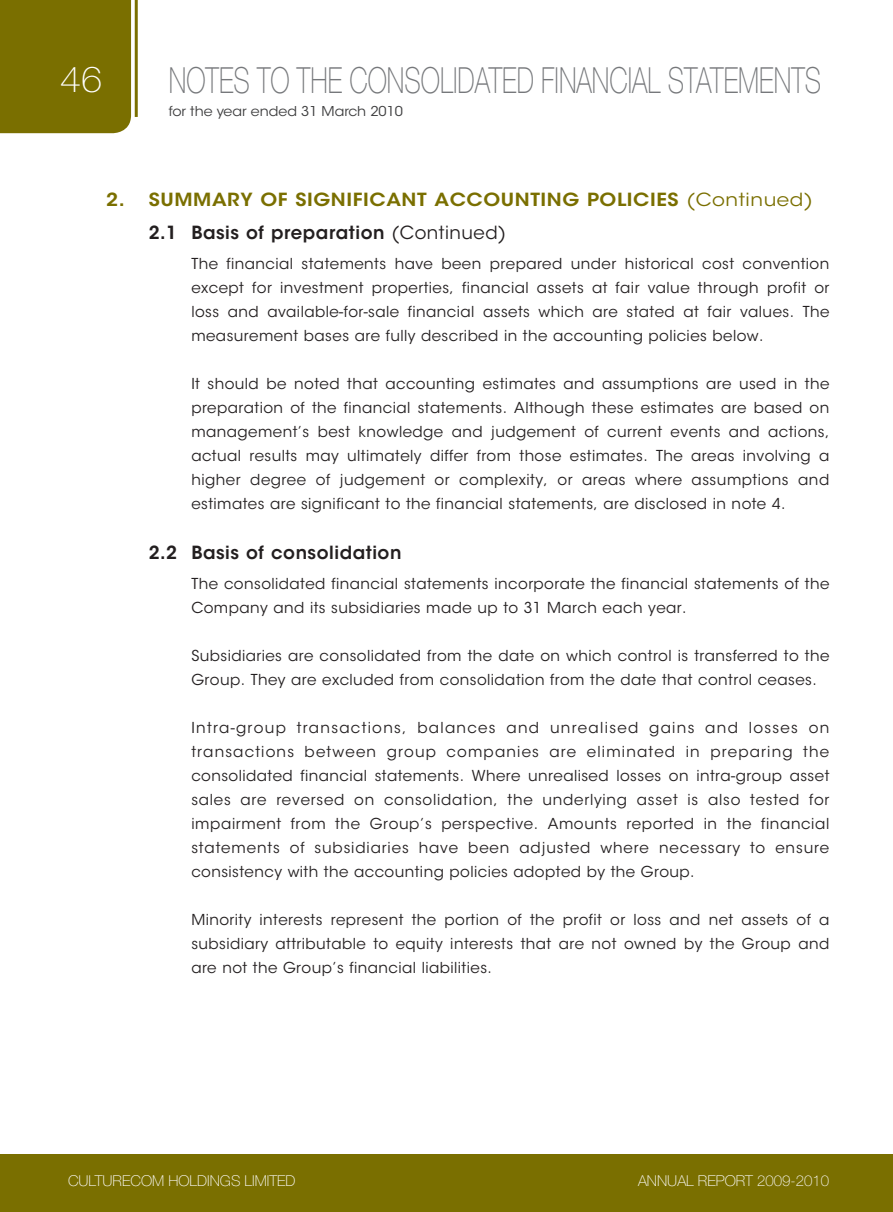
<style>
.page{position:relative;width:893px;height:1212px;background:#fff}
.page>*{position:absolute;margin:0;border:0;box-sizing:border-box;transform-origin:0 0}
.t1{font:100 36px "Helvetica Neue LT Std";color:#76787b;scale:.72 1}
.t2{font:100 36px "Helvetica Neue LT Std";color:#fff;scale:1.05 1}
.t3{font:600 18px/32.5px "ITC Avant Garde Std";letter-spacing:.03em;color:#7a6f00;scale:1.1 1}
.t4{font:600 18px "ITC Avant Garde Std";letter-spacing:.03em;color:#231f20}
.t5{font:15px/24px "ITC Avant Garde Std";letter-spacing:.03em;color:#231f20;text-align:justify}
.t6{font:100 15px "Helvetica Neue LT Std";color:#fff}
.t7{font:13.5px "ITC Avant Garde Std";color:#3e3e3f;scale:1.05 1}
.s1{font-weight:400}
.s2{color:#231f20}
.s3{font-weight:400;color:#231f20}
</style>
<div class="page">
<div style="left:0;top:0;width:131px;height:133px;background:#7a6f00"></div>
<div style="left:0;top:1154px;width:893px;height:58px;background:#7a6f00"></div>
<hr style="left:135px;top:0;width:3px;height:117px;background:#7a6f00">
<h1 class="t2" style="left:60px;top:59px;width:42px">46</h1>
<h1 class="t1" style="left:169px;top:59px;width:907px">NOTES TO THE CONSOLIDATED FINANCIAL STATEMENTS</h1>
<p class="t7" style="left:169px;top:103px;width:225px">for the year ended 31 March 2010</p>
<p class="t3" style="left:149px;top:183px;width:605px;text-indent:-43px">2. SUMMARY OF SIGNIFICANT ACCOUNTING POLICIES <span class="s1">(Continued)<br></span><span class="s2">2.1 Basis of preparation</span> <span class="s3">(Continued)</span></p>
<p class="t5" style="left:191px;top:252px;width:640px">The financial statements have been prepared under historical cost convention except for investment properties, financial assets at fair value through profit or loss and available-for-sale financial assets which are stated at fair values. The measurement bases are fully described in the accounting policies below.</p>
<p class="t5" style="left:191px;top:372px;width:640px">It should be noted that accounting estimates and assumptions are used in the preparation of the financial statements. Although these estimates are based on management’s best knowledge and judgement of current events and actions, actual results may ultimately differ from those estimates. The areas involving a higher degree of judgement or complexity, or areas where assumptions and estimates are significant to the financial statements, are disclosed in note 4.</p>
<p class="t4" style="left:149px;top:541px;width:254px">2.2 Basis of consolidation</p>
<p class="t5" style="left:191px;top:572px;width:640px">The consolidated financial statements incorporate the financial statements of the<br>Company and its subsidiaries made up to 31 March each year.</p>
<p class="t5" style="left:191px;top:644px;width:640px">Subsidiaries are consolidated from the date on which control is transferred to the<br>Group. They are excluded from consolidation from the date that control ceases.</p>
<p class="t5" style="left:191px;top:716px;width:639px">Intra-group transactions, balances and unrealised gains and losses on transactions between group companies are eliminated in preparing the consolidated financial statements. Where unrealised losses on intra-group asset sales are reversed on consolidation, the underlying asset is also tested for impairment from the Group’s perspective. Amounts reported in the financial statements of subsidiaries have been adjusted where necessary to ensure consistency with the accounting policies adopted by the Group.</p>
<p class="t5" style="left:191px;top:908px;width:640px">Minority interests represent the portion of the profit or loss and net assets of a subsidiary attributable to equity interests that are not owned by the Group and are not the Group’s financial liabilities.</p>
<p class="t6" style="left:68px;top:1172px;width:229px">CULTURECOM HOLDINGS LIMITED</p>
<p class="t6" style="left:638px;top:1172px;width:193px">ANNUAL REPORT 2009-2010</p>
</div>
